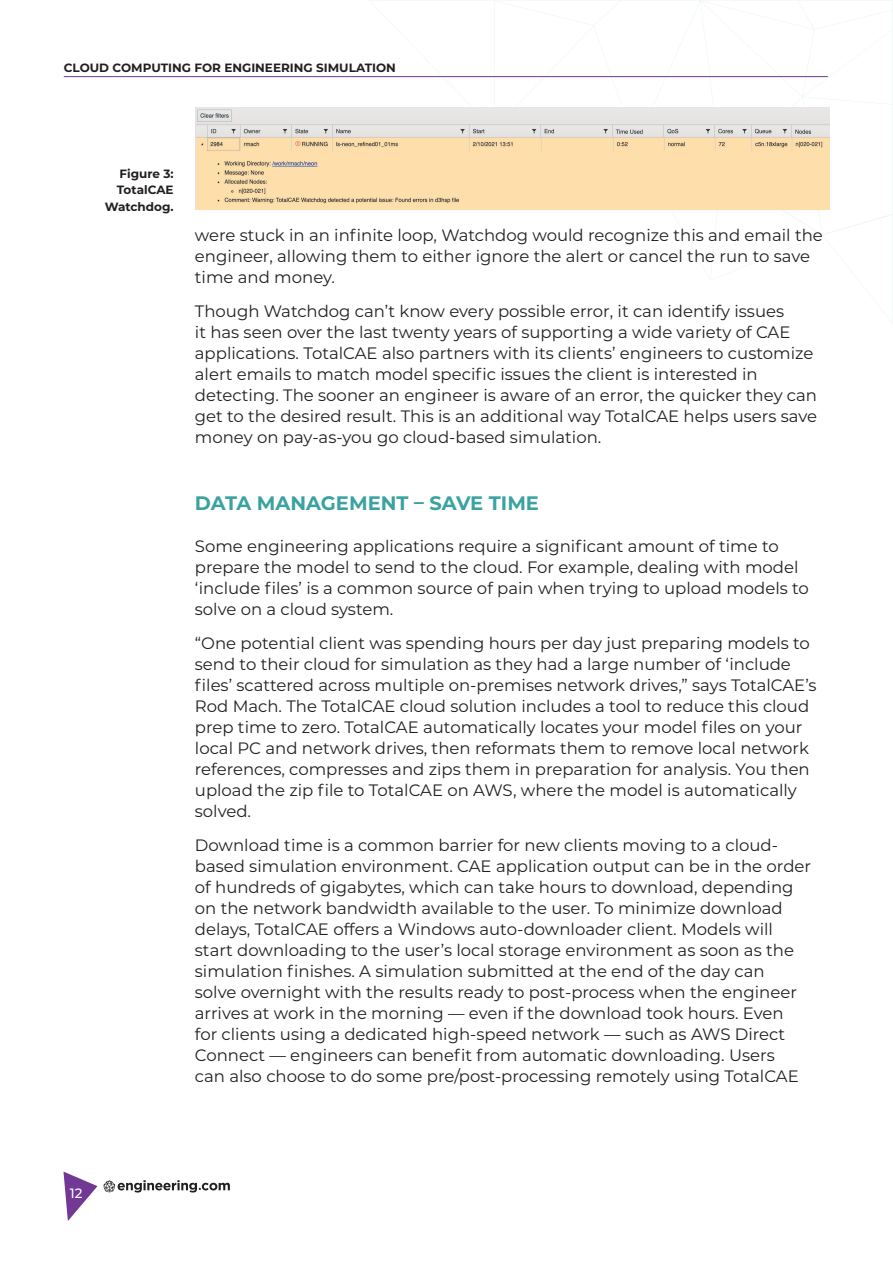
<style>
.page{position:relative;width:893px;height:1263px;background:#fff}
.page>*{position:absolute;margin:0;border:0;box-sizing:border-box;transform-origin:0 0}
.t1{font:700 19.5px "Montserrat";color:#3aa2a0}
.t2{font:16.5px/21px "Montserrat";color:#231f20}
.t3{font:500 13.5px "Montserrat";color:#fff}
.t4{font:700 12px/16.5px "Montserrat";color:#231f20;text-align:right}
</style>
<div class="page">
<svg style="left:369px;top:0;width:524px;height:324px"></svg>
<svg style="left:63px;top:1171px;width:34px;height:50px"></svg>
<hr style="left:64px;top:76px;width:764px;height:1px;background:#723896">
<svg style="left:104px;top:1180px;width:126px;height:12px"></svg>
<img style="left:195px;top:108px;width:634px;height:101px">
<p class="t4" style="left:64px;top:59px;width:334px">CLOUD COMPUTING FOR ENGINEERING SIMULATION</p>
<p class="t4" style="left:105px;top:165px;width:70px">Figure 3:<br>TotalCAE<br>Watchdog.</p>
<p class="t2" style="left:195px;top:224px;width:629px">were stuck in an infinite loop, Watchdog would recognize this and email the engineer, allowing them to either ignore the alert or cancel the run to save time and money.</p>
<p class="t2" style="left:195px;top:300px;width:624px">Though Watchdog can’t know every possible error, it can identify issues<br>it has seen over the last twenty years of supporting a wide variety of CAE applications. TotalCAE also partners with its clients’ engineers to customize alert emails to match model specific issues the client is interested in detecting. The sooner an engineer is aware of an error, the quicker they can get to the desired result. This is an additional way TotalCAE helps users save money on pay-as-you go cloud-based simulation.</p>
<p class="t1" style="left:195px;top:489px;width:346px">DATA MANAGEMENT – SAVE TIME</p>
<p class="t2" style="left:195px;top:535px;width:616px">Some engineering applications require a significant amount of time to prepare the model to send to the cloud. For example, dealing with model ‘include files’ is a common source of pain when trying to upload models to solve on a cloud system.</p>
<p class="t2" style="left:195px;top:632px;width:623px">“One potential client was spending hours per day just preparing models to send to their cloud for simulation as they had a large number of ‘include files’ scattered across multiple on-premises network drives,” says TotalCAE’s Rod Mach. The TotalCAE cloud solution includes a tool to reduce this cloud prep time to zero. TotalCAE automatically locates your model files on your local PC and network drives, then reformats them to remove local network references, compresses and zips them in preparation for analysis. You then upload the zip file to TotalCAE on AWS, where the model is automatically solved.</p>
<p class="t2" style="left:195px;top:834px;width:618px">Download time is a common barrier for new clients moving to a cloud&shy;based simulation environment. CAE application output can be in the order of hundreds of gigabytes, which can take hours to download, depending on the network bandwidth available to the user. To minimize download delays, TotalCAE offers a Windows auto-downloader client. Models will start downloading to the user’s local storage environment as soon as the simulation finishes. A simulation submitted at the end of the day can<br>solve overnight with the results ready to post-process when the engineer arrives at work in the morning — even if the download took hours. Even<br>for clients using a dedicated high-speed network — such as AWS Direct Connect — engineers can benefit from automatic downloading. Users<br>can also choose to do some pre/post-processing remotely using TotalCAE</p>
<p class="t3" style="left:70px;top:1184px;width:14px">12</p>
</div>
